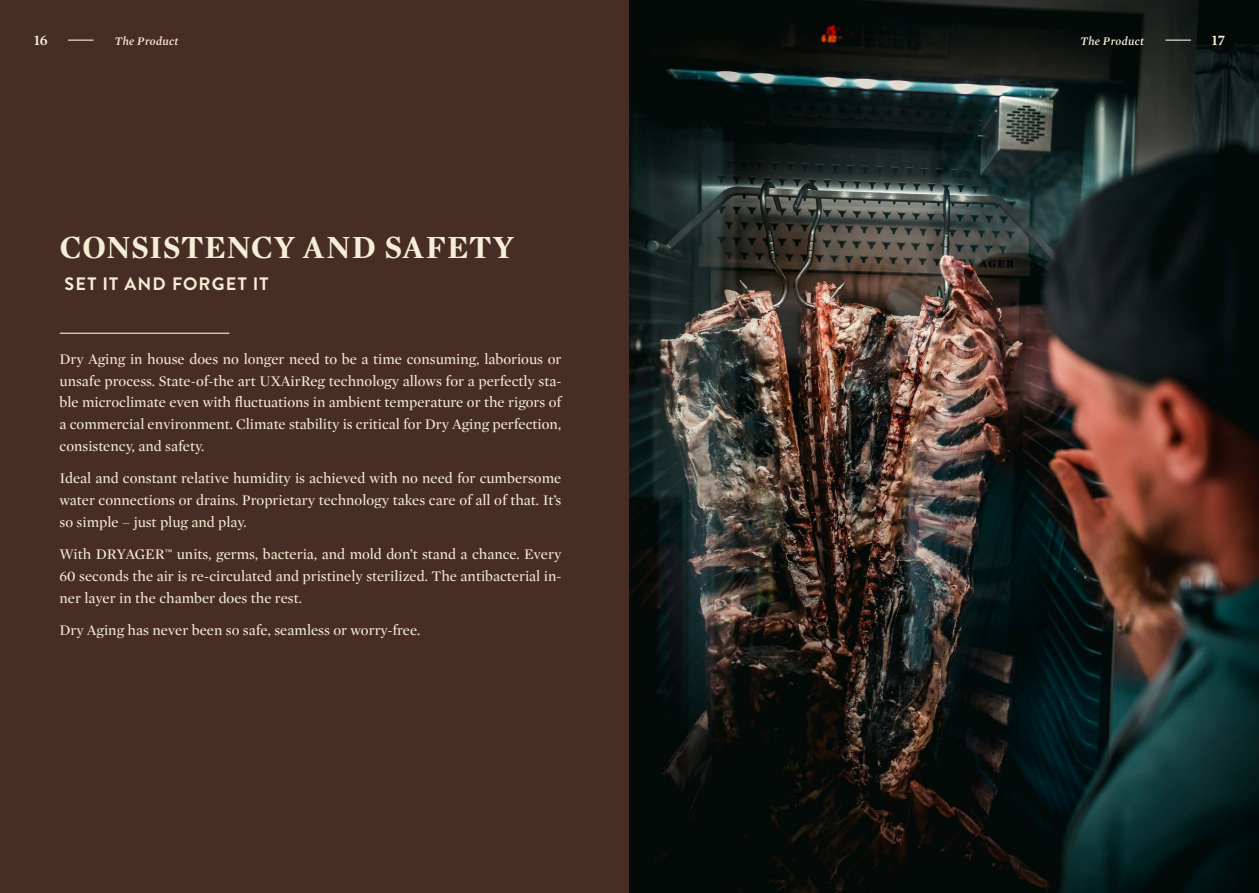
<style>
.page{position:relative;width:1259px;height:893px;background:#fff}
.page>*{position:absolute;margin:0;border:0;box-sizing:border-box;transform-origin:0 0}
.t1{font:700 33px "Mercury Display";letter-spacing:.015em;color:#f6efd7}
.t2{font:700 18px "Brandon Grotesque";letter-spacing:.065em;color:#f6efd7}
.t3{font:15px/21.8px "Mercury Display";color:#f6efd7;text-align:justify}
.t4{font:700 15px "Mercury Display";color:#f6efd7}
.t5{font:italic 12px "Mercury Display Semi";letter-spacing:.03em;color:#f6efd7}
</style>
<div class="page">
<div style="left:0;top:0;width:629px;height:893px;background:#472d23"></div>
<img style="left:629px;top:0;width:630px;height:893px">
<svg style="left:1165px;top:40px;width:26px;height:1px"></svg>
<svg style="left:68px;top:40px;width:26px;height:1px"></svg>
<hr style="left:60px;top:333px;width:169px;height:1px;background:#f6efd7">
<p class="t4" style="left:34px;top:31px;width:15px">16</p>
<p class="t5" style="left:115px;top:34px;width:65px">The Product</p>
<p class="t5" style="left:1080px;top:34px;width:65px">The Product</p>
<p class="t4" style="left:1211px;top:31px;width:15px">17</p>
<h1 class="t1" style="left:60px;top:228px;width:456px">CONSISTENCY AND SAFETY</h1>
<p class="t2" style="left:65px;top:271px;width:205px">SET IT AND FORGET IT</p>
<p class="t3" style="left:60px;top:348px;width:503px">Dry Aging in house does no longer need to be a time consuming, laborious or unsafe process. State-of-the art UXAirReg technology allows for a perfectly sta&shy;ble microclimate even with fluctuations in ambient temperature or the rigors of a commercial environment. Climate stability is critical for Dry Aging perfection, consistency, and safety.</p>
<p class="t3" style="left:60px;top:468px;width:503px">Ideal and constant relative humidity is achieved with no need for cumbersome water connections or drains. Proprietary technology takes care of all of that. It’s so simple – just plug and play.</p>
<p class="t3" style="left:60px;top:544px;width:503px">With DRYAGER™ units, germs, bacteria, and mold don’t stand a chance. Every 60 seconds the air is re-circulated and pristinely sterilized. The antibacterial in&shy;ner layer in the chamber does the rest.</p>
<p class="t3" style="left:60px;top:619px;width:362px">Dry Aging has never been so safe, seamless or worry-free.</p>
</div>
